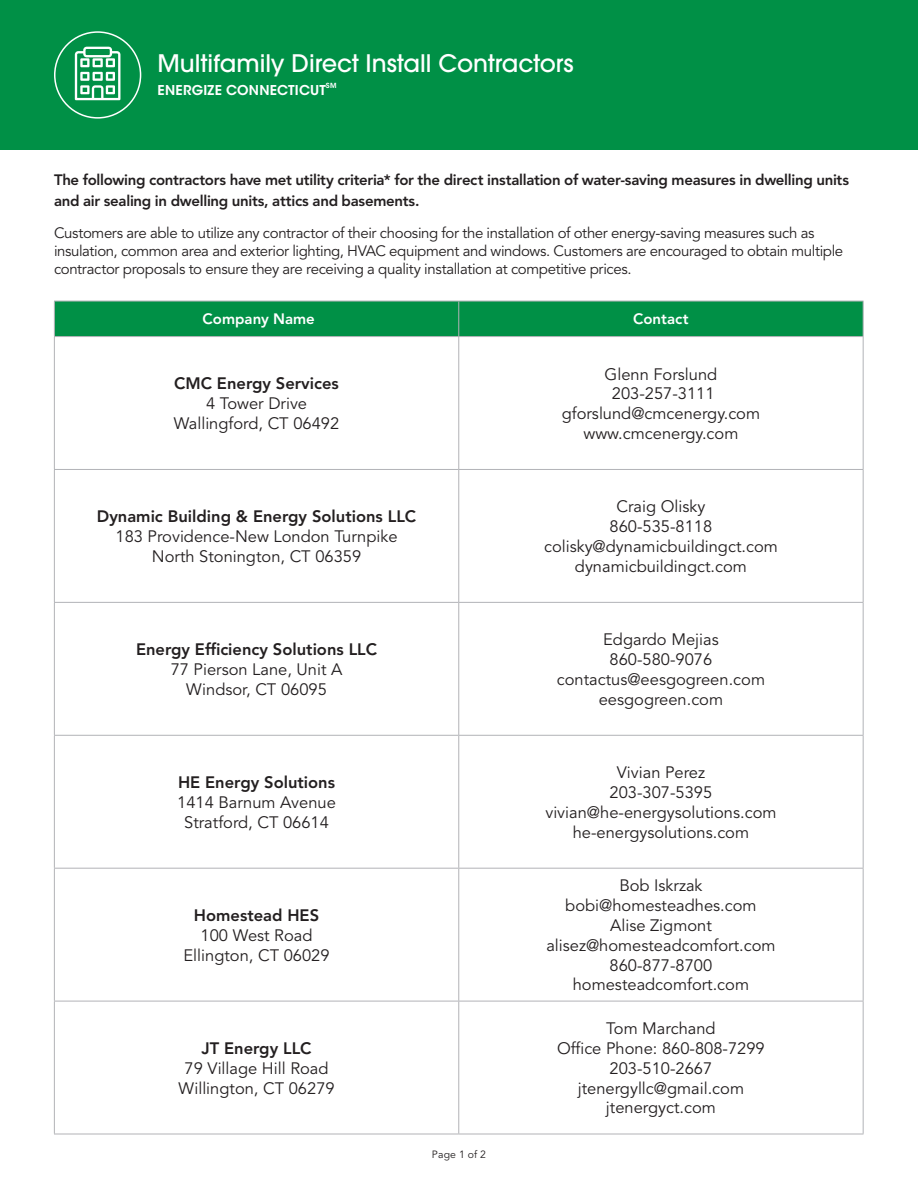
<style>
.page{position:relative;width:918px;height:1188px;background:#fff}
.page>*{position:absolute;margin:0;border:0;box-sizing:border-box;transform-origin:0 0}
.TOP__Energy_Star_Rebate{font:500 24px "ITC Avant Garde Pro";color:#fff}
.t1{font:16.5px/19.8px "Avenir LT Std";color:#231f20;text-align:center}
.t2{font:800 16.5px "Avenir LT Std";color:#231f20}
.TERMS__Copy{font:15px/18px "Avenir LT Std";letter-spacing:-.025em;color:#231f20}
.TERMS__Copy-2{font:800 15px/21px "Avenir LT Std";letter-spacing:-.02em;color:#231f20}
.TABLE__Bold_Column_Head{font:800 15px "Avenir LT Std";letter-spacing:.005em;color:#fff}
.TOP__Energy_Star_Rebate-2{font:600 13.5px "ITC Avant Garde Std";letter-spacing:.015em;color:#fff}
.Fine_Print{font:10.5px "Avenir LT Std";letter-spacing:.015em;color:#231f20}
.TOP__Energy_Star_Rebate-3{font:600 7.05px "ITC Avant Garde Std";color:#fff}
.s1{font-weight:800}
</style>
<div class="page">
<div style="left:55px;top:302px;width:808px;height:34px;background:#009046"></div>
<hr style="left:54px;top:337px;width:1px;height:132px;background:#b2b3b7">
<hr style="left:458px;top:337px;width:1px;height:132px;background:#b2b3b7">
<hr style="left:863px;top:337px;width:1px;height:132px;background:#b2b3b7">
<hr style="left:54px;top:469px;width:405px;height:1px;background:#b2b3b7">
<hr style="left:54px;top:470px;width:1px;height:132px;background:#b2b3b7">
<hr style="left:459px;top:469px;width:405px;height:1px;background:#b2b3b7">
<hr style="left:458px;top:470px;width:1px;height:132px;background:#b2b3b7">
<hr style="left:863px;top:470px;width:1px;height:132px;background:#b2b3b7">
<hr style="left:54px;top:602px;width:405px;height:1px;background:#b2b3b7">
<hr style="left:54px;top:603px;width:1px;height:132px;background:#b2b3b7">
<hr style="left:459px;top:602px;width:405px;height:1px;background:#b2b3b7">
<hr style="left:458px;top:603px;width:1px;height:132px;background:#b2b3b7">
<hr style="left:863px;top:603px;width:1px;height:132px;background:#b2b3b7">
<hr style="left:54px;top:735px;width:405px;height:1px;background:#b2b3b7">
<hr style="left:54px;top:736px;width:1px;height:132px;background:#b2b3b7">
<hr style="left:459px;top:735px;width:405px;height:1px;background:#b2b3b7">
<hr style="left:458px;top:736px;width:1px;height:132px;background:#b2b3b7">
<hr style="left:863px;top:736px;width:1px;height:132px;background:#b2b3b7">
<hr style="left:54px;top:868px;width:405px;height:1px;background:#b2b3b7">
<hr style="left:54px;top:869px;width:1px;height:132px;background:#b2b3b7">
<hr style="left:459px;top:868px;width:405px;height:1px;background:#b2b3b7">
<hr style="left:458px;top:869px;width:1px;height:132px;background:#b2b3b7">
<hr style="left:863px;top:869px;width:1px;height:132px;background:#b2b3b7">
<hr style="left:54px;top:1001px;width:405px;height:1px;background:#b2b3b7">
<hr style="left:54px;top:1001px;width:1px;height:133px;background:#b2b3b7">
<hr style="left:459px;top:1001px;width:405px;height:1px;background:#b2b3b7">
<hr style="left:458px;top:1001px;width:1px;height:133px;background:#b2b3b7">
<hr style="left:863px;top:1001px;width:1px;height:133px;background:#b2b3b7">
<hr style="left:54px;top:1134px;width:405px;height:1px;background:#b2b3b7">
<hr style="left:459px;top:1134px;width:405px;height:1px;background:#b2b3b7">
<hr style="left:54px;top:301px;width:405px;height:1px;background:#b2b3b7">
<hr style="left:54px;top:301px;width:1px;height:35px;background:#b2b3b7">
<hr style="left:54px;top:336px;width:405px;height:1px;background:#b2b3b7">
<hr style="left:459px;top:301px;width:405px;height:1px;background:#b2b3b7">
<hr style="left:458px;top:301px;width:1px;height:35px;background:#b2b3b7">
<hr style="left:863px;top:301px;width:1px;height:35px;background:#b2b3b7">
<hr style="left:459px;top:336px;width:405px;height:1px;background:#b2b3b7">
<div style="left:0;top:0;width:918px;height:150px;background:#009046"></div>
<div style="left:54px;top:31px;width:87px;height:88px;border:2px solid #fff;border-radius:50%"></div>
<svg style="left:75px;top:47px;width:45px;height:53px"></svg>
<p class="TOP__Energy_Star_Rebate" style="left:158px;top:48px;width:418px">Multifamily Direct Install Contractors</p>
<p class="TOP__Energy_Star_Rebate-2" style="left:158px;top:82px;width:170px">ENERGIZE CONNECTICUT</p>
<p class="TOP__Energy_Star_Rebate-3" style="left:326px;top:81px;width:12px">SM</p>
<p class="TERMS__Copy-2" style="left:54px;top:170px;width:797px">The following contractors have met utility criteria* for the direct installation of water-saving measures in dwelling units and air sealing in dwelling units, attics and basements.</p>
<p class="TERMS__Copy" style="left:54px;top:224px;width:791px">Customers are able to utilize any contractor of their choosing for the installation of other energy-saving measures such as insulation, common area and exterior lighting, HVAC equipment and windows. Customers are encouraged to obtain multiple contractor proposals to ensure they are receiving a quality installation at competitive prices.</p>
<p class="TABLE__Bold_Column_Head" style="left:203px;top:310px;width:114px">Company Name</p>
<p class="TABLE__Bold_Column_Head" style="left:633px;top:310px;width:57px">Contact</p>
<p class="t2" style="left:174px;top:374px;width:166px">CMC Energy Services</p>
<p class="t1" style="left:206px;top:394px;width:103px">4 Tower Drive</p>
<p class="t1" style="left:174px;top:414px;width:167px">Wallingford, CT 06492</p>
<p class="t2" style="left:97px;top:507px;width:321px">Dynamic Building &amp; Energy Solutions LLC</p>
<p class="t1" style="left:116px;top:527px;width:284px">183 Providence-New London Turnpike</p>
<p class="t1" style="left:152px;top:547px;width:211px">North Stonington, CT 06359</p>
<p class="t2" style="left:136px;top:640px;width:243px">Energy Efficiency Solutions LLC</p>
<p class="t1" style="left:171px;top:660px;width:173px">77 Pierson Lane, Unit A</p>
<p class="t1" style="left:186px;top:680px;width:142px">Windsor, CT 06095</p>
<p class="t2" style="left:178px;top:773px;width:159px">HE Energy Solutions</p>
<p class="t1" style="left:177px;top:793px;width:160px">1414 Barnum Avenue</p>
<p class="t1" style="left:184px;top:813px;width:146px">Stratford, CT 06614</p>
<p class="t1" style="left:184px;top:906px;width:148px"><span class="s1">Homestead HES<br></span>100 West Road<br>Ellington, CT 06029</p>
<p class="t2" style="left:202px;top:1038px;width:112px">JT Energy LLC</p>
<p class="t1" style="left:185px;top:1059px;width:145px">79 Village Hill Road</p>
<p class="t1" style="left:178px;top:1078px;width:158px">Willington, CT 06279</p>
<p class="Fine_Print" style="left:432px;top:1148px;width:56px">Page 1 of 2</p>
<p class="t1" style="left:605px;top:364px;width:114px">Glenn Forslund</p>
<p class="t1" style="left:612px;top:384px;width:104px">203-257-3111</p>
<p class="t1" style="left:562px;top:404px;width:200px">gforslund@cmcenergy.com</p>
<p class="t1" style="left:583px;top:424px;width:156px">www.cmcenergy.com</p>
<p class="t1" style="left:617px;top:497px;width:90px">Craig Olisky</p>
<p class="t1" style="left:610px;top:517px;width:104px">860-535-8118</p>
<p class="t1" style="left:544px;top:537px;width:235px">colisky@dynamicbuildingct.com</p>
<p class="t1" style="left:575px;top:557px;width:174px">dynamicbuildingct.com</p>
<p class="t1" style="left:603px;top:630px;width:117px">Edgardo Mejias</p>
<p class="t1" style="left:610px;top:650px;width:104px">860-580-9076</p>
<p class="t1" style="left:557px;top:670px;width:210px">contactus@eesgogreen.com</p>
<p class="t1" style="left:599px;top:690px;width:126px">eesgogreen.com</p>
<p class="t1" style="left:617px;top:763px;width:90px">Vivian Perez</p>
<p class="t1" style="left:610px;top:783px;width:104px">203-307-5395</p>
<p class="t1" style="left:545px;top:803px;width:233px">vivian@he-energysolutions.com</p>
<p class="t1" style="left:573px;top:823px;width:178px">he-energysolutions.com</p>
<p class="t1" style="left:619px;top:876px;width:85px">Bob Iskrzak</p>
<p class="t1" style="left:565px;top:896px;width:193px">bobi@homesteadhes.com</p>
<p class="t1" style="left:610px;top:916px;width:103px">Alise Zigmont</p>
<p class="t1" style="left:546px;top:936px;width:231px">alisez@homesteadcomfort.com</p>
<p class="t1" style="left:610px;top:955px;width:104px">860-877-8700</p>
<p class="t1" style="left:573px;top:975px;width:178px">homesteadcomfort.com</p>
<p class="t1" style="left:557px;top:1019px;width:209px">Tom Marchand<br>Office Phone: 860-808-7299</p>
<p class="t1" style="left:610px;top:1059px;width:104px">203-510-2667</p>
<p class="t1" style="left:578px;top:1078px;width:168px">jtenergyllc@gmail.com jtenergyct.com</p>
</div>
